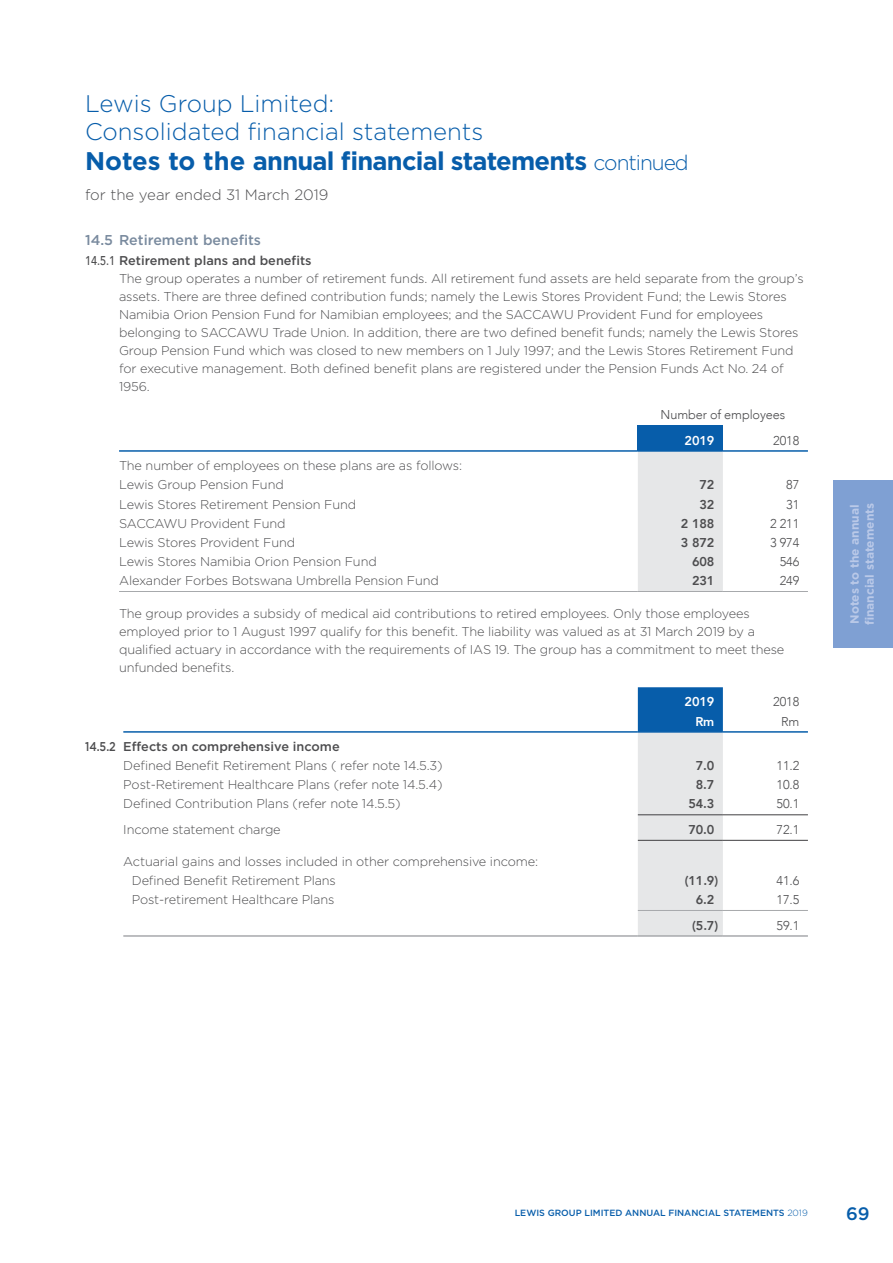
<style>
.page{position:relative;width:893px;height:1263px;background:#fff}
.page>*{position:absolute;margin:0;border:0;box-sizing:border-box;transform-origin:0 0}
.t1{font:700 25.5px "Gotham";letter-spacing:-.03em;color:#075daa}
.t2{font:300 24px/28.2px "Gotham";color:#075daa}
.t3{font:500 18px "Gotham";color:#075daa}
.t4{font:300 15px "Gotham";color:#4d4d4f}
.t5{font:500 14.25px "Gotham";color:#798a9e}
.t6{font:300 12.75px/18px "Gotham";letter-spacing:-.01em;color:#4d4d4f}
.t7{font:300 12.75px "Avenir";letter-spacing:-.01em;color:#4d4d4f}
.t8{font:800 12.75px "Avenir";letter-spacing:-.01em;color:#4d4d4f}
.t9{font:500 12.75px "Gotham";color:#4d4d4f;scale:.85 1}
.t10{font:800 12.75px "Avenir";letter-spacing:-.01em;color:#fff}
.t11{font:700 12px/15px "Gotham";color:#bac9e8}
.t12{font:500 9px "Gotham";color:#075daa}
.s1{font-weight:300;font-size:21px}
.s2{font-family:"Avenir";font-weight:500}
.s3{font-weight:500}
.s4{font-weight:300}
</style>
<div class="page">
<div style="left:833px;top:480px;width:60px;height:168px;background:#7fa0d3"></div>
<div style="left:638px;top:425px;width:85px;height:26px;background:#075daa"></div>
<div style="left:638px;top:452px;width:85px;height:139px;background:#e6e7e8"></div>
<hr style="left:119px;top:450px;width:519px;height:2px;background:#075daa">
<hr style="left:638px;top:450px;width:85px;height:2px;background:#075daa">
<hr style="left:723px;top:450px;width:85px;height:2px;background:#075daa">
<hr style="left:119px;top:591px;width:519px;height:1px;background:#a7a9ac">
<hr style="left:638px;top:591px;width:85px;height:1px;background:#a7a9ac">
<hr style="left:723px;top:591px;width:85px;height:1px;background:#a7a9ac">
<svg style="left:638px;top:687px;width:85px;height:248px;background:#bdcddc"></svg>
<hr style="left:638px;top:814px;width:85px;height:1px;background:#414042">
<hr style="left:723px;top:814px;width:85px;height:1px;background:#414042">
<hr style="left:123px;top:731px;width:515px;height:2px;background:#075daa">
<hr style="left:723px;top:731px;width:85px;height:2px;background:#075daa">
<hr style="left:638px;top:731px;width:85px;height:2px;background:#075daa">
<hr style="left:123px;top:935px;width:515px;height:2px;background:#a7a9ac">
<hr style="left:638px;top:935px;width:85px;height:2px;background:#a7a9ac">
<hr style="left:723px;top:935px;width:85px;height:2px;background:#a7a9ac">
<hr style="left:638px;top:840px;width:85px;height:1px;background:#414042">
<hr style="left:723px;top:840px;width:85px;height:1px;background:#414042">
<hr style="left:638px;top:910px;width:85px;height:1px;background:#a7a9ac">
<hr style="left:723px;top:910px;width:85px;height:1px;background:#a7a9ac">
<h2 class="t2" style="left:85px;top:88px;width:400px">Lewis Group Limited:<br>Consolidated financial statements</h2>
<h1 class="t1" style="left:85px;top:144px;width:605px">Notes to the annual financial statements <span class="s1">continued</span></h1>
<p class="t4" style="left:85px;top:185px;width:245px">for the year ended 31 March 2019</p>
<p class="t5" style="left:85px;top:231px;width:178px">14.5 Retirement benefits</p>
<p class="t6" style="left:119px;top:252px;width:686px;text-indent:-34px"><span class="s2">14.5.1</span> <span class="s3">Retirement plans and benefits<br></span>The group operates a number of retirement funds. All retirement fund assets are held separate from the group’s assets. There are three defined contribution funds; namely the Lewis Stores Provident Fund; the Lewis Stores Namibia Orion Pension Fund for Namibian employees; and the SACCAWU Provident Fund for employees belonging to SACCAWU Trade Union. In addition, there are two defined benefit funds; namely the Lewis Stores Group Pension Fund which was closed to new members on 1 July 1997; and the Lewis Stores Retirement Fund for executive management. Both defined benefit plans are registered under the Pension Funds Act No. 24 of 1956.</p>
<p class="t7" style="left:661px;top:407px;width:126px">Number of employees</p>
<p class="t10" style="left:685px;top:430px;width:31px">2019</p>
<p class="t7" style="left:773px;top:433px;width:28px">2018</p>
<p class="t6" style="left:119px;top:455px;width:345px;line-height:19.4px">The number of employees on these plans are as follows:<br>Lewis Group Pension Fund</p>
<p class="t8" style="left:699px;top:475px;width:16px">72</p>
<p class="t7" style="left:786px;top:477px;width:15px">87</p>
<p class="t6" style="left:119px;top:495px;width:239px">Lewis Stores Retirement Pension Fund</p>
<p class="t8" style="left:699px;top:494px;width:16px">32</p>
<p class="t7" style="left:786px;top:497px;width:15px">31</p>
<p class="t6" style="left:119px;top:514px;width:168px">SACCAWU Provident Fund</p>
<p class="t8" style="left:681px;top:513px;width:35px">2 188</p>
<p class="t7" style="left:770px;top:516px;width:31px">2 211</p>
<p class="t6" style="left:119px;top:533px;width:178px">Lewis Stores Provident Fund</p>
<p class="t8" style="left:681px;top:532px;width:35px">3 872</p>
<p class="t7" style="left:770px;top:535px;width:31px">3 974</p>
<p class="t6" style="left:119px;top:552px;width:259px">Lewis Stores Namibia Orion Pension Fund</p>
<p class="t8" style="left:692px;top:552px;width:24px">608</p>
<p class="t7" style="left:780px;top:554px;width:21px">546</p>
<p class="t6" style="left:119px;top:571px;width:321px">Alexander Forbes Botswana Umbrella Pension Fund</p>
<p class="t8" style="left:692px;top:571px;width:24px">231</p>
<p class="t7" style="left:780px;top:573px;width:21px">249</p>
<p class="t6" style="left:119px;top:604px;width:667px">The group provides a subsidy of medical aid contributions to retired employees. Only those employees employed prior to 1 August 1997 qualify for this benefit. The liability was valued as at 31 March 2019 by a qualified actuary in accordance with the requirements of IAS 19. The group has a commitment to meet these unfunded benefits.</p>
<p class="t10" style="left:685px;top:692px;width:31px">2019</p>
<p class="t7" style="left:773px;top:694px;width:28px">2018</p>
<p class="t10" style="left:695px;top:711px;width:20px">Rm</p>
<p class="t7" style="left:781px;top:714px;width:20px">Rm</p>
<p class="t9" style="left:85px;top:738px;width:301px">14.5.2 Effects on comprehensive income</p>
<p class="t6" style="left:123px;top:756px;width:321px">Defined Benefit Retirement Plans ( refer note 14.5.3)</p>
<p class="t8" style="left:696px;top:756px;width:20px">7.0</p>
<p class="t7" style="left:777px;top:758px;width:24px">11.2</p>
<p class="t6" style="left:123px;top:775px;width:321px">Post-Retirement Healthcare Plans (refer note 14.5.4)</p>
<p class="t8" style="left:696px;top:775px;width:20px">8.7</p>
<p class="t7" style="left:777px;top:777px;width:24px">10.8</p>
<p class="t6" style="left:123px;top:794px;width:279px">Defined Contribution Plans (refer note 14.5.5)</p>
<p class="t8" style="left:688px;top:794px;width:28px">54.3</p>
<p class="t7" style="left:777px;top:796px;width:24px">50.1</p>
<p class="t6" style="left:123px;top:820px;width:159px">Income statement charge</p>
<p class="t8" style="left:688px;top:819px;width:28px">70.0</p>
<p class="t7" style="left:777px;top:822px;width:24px">72.1</p>
<p class="t6" style="left:132px;top:851px;width:408px;line-height:19.2px;text-indent:-9px">Actuarial gains and losses included in other comprehensive income:<br>Defined Benefit Retirement Plans</p>
<p class="t8" style="left:685px;top:870px;width:35px">(11.9)</p>
<p class="t7" style="left:777px;top:873px;width:24px">41.6</p>
<p class="t6" style="left:132px;top:890px;width:204px">Post-retirement Healthcare Plans</p>
<p class="t8" style="left:696px;top:890px;width:20px">6.2</p>
<p class="t7" style="left:777px;top:892px;width:24px">17.5</p>
<p class="t8" style="left:692px;top:915px;width:27px">(5.7)</p>
<p class="t7" style="left:777px;top:918px;width:24px">59.1</p>
<p class="t11" style="left:847px;top:625px;width:124px;rotate:-90deg">Notes to the annual financial statements</p>
<p class="t12" style="left:515px;top:1207px;width:295px">LEWIS GROUP LIMITED ANNUAL FINANCIAL STATEMENTS <span class="s4">2019</span></p>
<h3 class="t3" style="left:846px;top:1201px;width:25px">69</h3>
</div>
